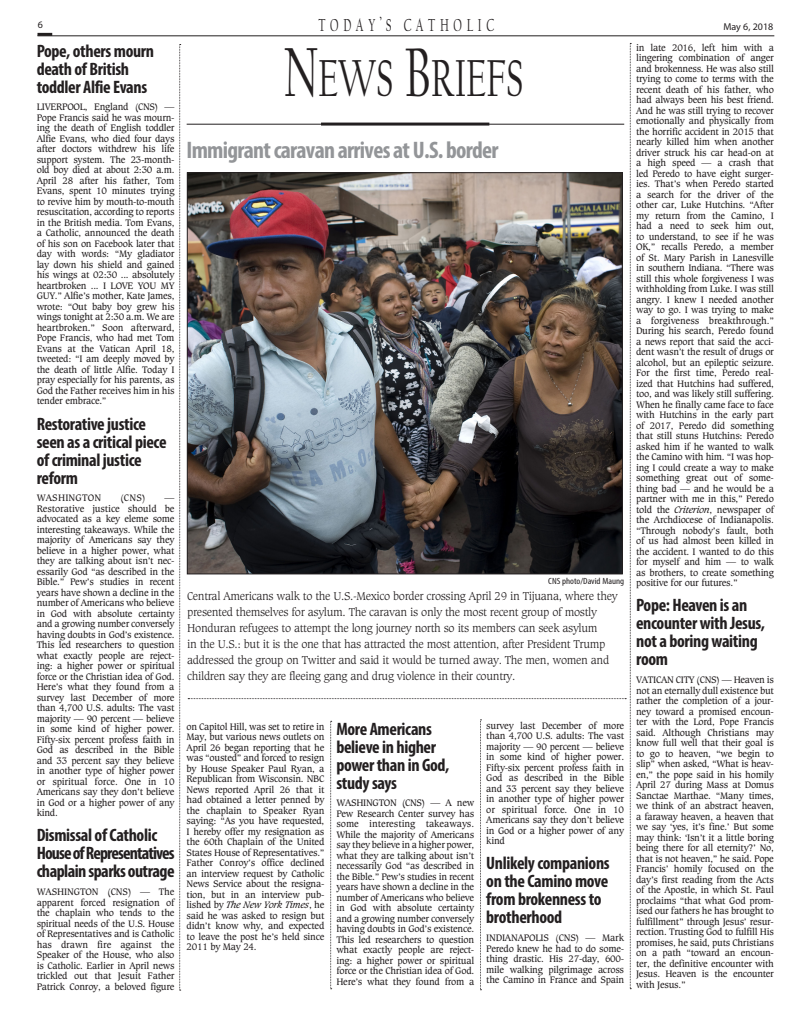
<style>
.page{position:relative;width:810px;height:1026px;background:#fff}
.page>*{position:absolute;margin:0;border:0;box-sizing:border-box;transform-origin:0 0}
.t1{font:54px "FB Californian";color:#231f20;scale:.65 1}
.NEWstandalone{font:700 condensed 24px "Myriad Pro";letter-spacing:-.03em;color:#939598}
.NEWbriefhead{font:700 condensed 18px/18px "Myriad Pro";letter-spacing:-.02em;color:#231f20}
.t2{font:18px "FB Californian";letter-spacing:.4em;color:#231f20;scale:.65 1}
.NEWcutlinebig{font:300 12px/16px "Caxton BT";letter-spacing:-.03em;color:#231f20}
.NEWnewsbriefbody{font:10px/10.5px "Caxton BT";letter-spacing:-.03em;color:#231f20;text-align:justify}
.NEWnewsbriefbody-2{font:10px "Caxton BT";letter-spacing:.015em;color:#231f20}
.t3{font:10px "Myriad";color:#231f20}
.t4{font:10px "Myriad Pro";color:#231f20}
.NEWphotocredit{font:condensed 9px "Myriad Pro";color:#231f20;scale:1.12 1}
.s1{font-style:italic}
.s2{font-size:72px}
</style>
<div class="page">
<hr style="left:37px;top:36px;width:737px;height:1px;background:#231f20">
<hr style="left:37px;top:33px;width:15px;height:3px;background:#231f20">
<svg style="left:180px;top:44px;width:1px;height:947px"></svg>
<hr style="left:187px;top:124px;width:437px;height:1px;background:#231f20">
<img style="left:188px;top:43px;width:443px;height:947px">
<p class="t4" style="left:38px;top:18px;width:7px">6</p>
<h3 class="t2" style="left:318px;top:16px;width:272px">TODAY’S CATHOLIC</h3>
<p class="t3" style="left:723px;top:22px;width:51px">May 6, 2018</p>
<p class="NEWbriefhead" style="left:37px;top:41px;width:119px">Pope, others mourn death of British toddler Alfie Evans</p>
<p class="NEWnewsbriefbody" style="left:37px;top:102px;width:139px">LIVERPOOL, England (CNS) — Pope Francis said he was mourn&shy;ing the death of English toddler Alfie Evans, who died four days after doctors withdrew his life support system. The 23-month&shy;old boy died at about 2:30 a.m.<br>April 28 after his father, Tom Evans, spent 10 minutes trying to revive him by mouth-to-mouth resuscitation, according to reports in the British media. Tom Evans, a Catholic, announced the death of his son on Facebook later that day with words: “My gladiator lay down his shield and gained his wings at 02:30 ... absolutely heartbroken ... I LOVE YOU MY GUY.” Alfie’s mother, Kate James, wrote: “Out baby boy grew his wings tonight at 2:30 a.m. We are heartbroken.” Soon afterward, Pope Francis, who had met Tom Evans at the Vatican April 18, tweeted: “I am deeply moved by the death of little Alfie. Today I pray especially for his parents, as God the Father receives him in his tender embrace.”</p>
<p class="NEWbriefhead" style="left:37px;top:414px;width:131px">Restorative justice seen as a critical piece of criminal justice reform</p>
<p class="NEWnewsbriefbody-2" style="left:37px;top:492px;width:66px">WASHINGTON</p>
<p class="NEWnewsbriefbody" style="left:120px;top:493px;width:27px">(CNS)</p>
<p class="NEWnewsbriefbody" style="left:636px;top:42px;width:139px">in late 2016, left him with a lingering combination of anger and brokenness. He was also still trying to come to terms with the recent death of his father, who had always been his best friend.<br>And he was still trying to recover emotionally and physically from the horrific accident in 2015 that nearly killed him when another driver struck his car head-on at a high speed — a crash that led Peredo to have eight surger&shy;ies. That’s when Peredo started a search for the driver of the other car, Luke Hutchins. “After my return from the Camino, I had a need to seek him out, to understand, to see if he was OK,” recalls Peredo, a member of St. Mary Parish in Lanesville in southern Indiana. “There was still this whole forgiveness I was withholding from Luke. I was still angry. I knew I needed another way to go. I was trying to make a forgiveness breakthrough.” During his search, Peredo found a news report that said the acci&shy;dent wasn’t the result of drugs or alcohol, but an epileptic seizure.<br>For the first time, Peredo real&shy;ized that Hutchins had suffered, too, and was likely still suffering.<br>When he finally came face to face with Hutchins in the early part of 2017, Peredo did something that still stuns Hutchins: Peredo asked him if he wanted to walk the Camino with him. “I was hop&shy;ing I could create a way to make something great out of some&shy;thing bad — and he would be a partner with me in this,” Peredo told the <span class="s1">Criterion</span>, newspaper of the Archdiocese of Indianapolis. “Through nobody’s fault, both of us had almost been killed in the accident. I wanted to do this for myself and him — to walk as brothers, to create something positive for our futures.”</p>
<p class="NEWbriefhead" style="left:636px;top:596px;width:130px">Pope: Heaven is an encounter with Jesus, not a boring waiting room</p>
<p class="NEWnewsbriefbody" style="left:636px;top:674px;width:139px">VATICAN CITY (CNS) — Heaven is not an eternally dull existence but rather the completion of a jour&shy;ney toward a promised encoun&shy;ter with the Lord, Pope Francis said. Although Christians may know full well that their goal is to go to heaven, “we begin to slip” when asked, “What is heav&shy;en,” the pope said in his homily April 27 during Mass at Domus Sanctae Marthae. “Many times, we think of an abstract heaven, a faraway heaven, a heaven that we say ‘yes, it’s fine.’ But some may think: ‘Isn’t it a little boring being there for all eternity?’ No, that is not heaven,” he said. Pope Francis’ homily focused on the day’s first reading from the Acts of the Apostle, in which St. Paul proclaims “that what God prom&shy;ised our fathers he has brought to fulfillment” through Jesus’ resur&shy;rection. Trusting God to fulfill His promises, he said, puts Christians on a path “toward an encoun&shy;ter, the definitive encounter with Jesus. Heaven is the encounter with Jesus.”</p>
<p class="t1" style="left:283px;top:51px;width:371px"><span class="s2">N</span>EWS <span class="s2">B</span>RIEFS</p>
<p class="NEWstandalone" style="left:186px;top:135px;width:314px">Immigrant caravan arrives at U.S. border</p>
<p class="NEWnewsbriefbody" style="left:37px;top:493px;width:139px;text-indent:128px">— Restorative justice should be advocated as a key eleme some interesting takeaways. While the majority of Americans say they believe in a higher power, what they are talking about isn’t nec&shy;essarily God “as described in the Bible.” Pew’s studies in recent years have shown a decline in the number of Americans who believe in God with absolute certainty and a growing number conversely having doubts in God’s existence.<br>This led researchers to question what exactly people are reject&shy;ing: a higher power or spiritual force or the Christian idea of God.<br>Here’s what they found from a survey last December of more than 4,700 U.S. adults: The vast majority — 90 percent — believe in some kind of higher power.<br>Fifty-six percent profess faith in God as described in the Bible and 33 percent say they believe in another type of higher power or spiritual force. One in 10<br>Americans say they don’t believe in God or a higher power of any kind.</p>
<p class="NEWbriefhead" style="left:37px;top:826px;width:139px">Dismissal of Catholic<br>House of Representatives chaplain sparks outrage</p>
<p class="NEWnewsbriefbody" style="left:37px;top:886px;width:139px">WASHINGTON (CNS) — The apparent forced resignation of the chaplain who tends to the spiritual needs of the U.S. House of Representatives and is Catholic has drawn fire against the Speaker of the House, who also is Catholic. Earlier in April news trickled out that Jesuit Father Patrick Conroy, a beloved figure</p>
<p class="NEWphotocredit" style="left:548px;top:575px;width:69px">CNS photo/David Maung</p>
<p class="NEWcutlinebig" style="left:187px;top:588px;width:432px">Central Americans walk to the U.S.-Mexico border crossing April 29 in Tijuana, where they presented themselves for asylum. The caravan is only the most recent group of mostly Honduran refugees to attempt the long journey north so its members can seek asylum<br>in the U.S.: but it is the one that has attracted the most attention, after President Trump addressed the group on Twitter and said it would be turned away. The men, women and children say they are fleeing gang and drug violence in their country.</p>
<p class="NEWnewsbriefbody" style="left:486px;top:720px;width:139px">survey last December of more than 4,700 U.S. adults: The vast majority — 90 percent — believe in some kind of higher power.<br>Fifty-six percent profess faith in God as described in the Bible and 33 percent say they believe in another type of higher power or spiritual force. One in 10<br>Americans say they don’t believe in God or a higher power of any kind</p>
<p class="NEWbriefhead" style="left:486px;top:854px;width:125px">Unlikely companions on the Camino move from brokenness to brotherhood</p>
<p class="NEWnewsbriefbody" style="left:486px;top:932px;width:139px">INDIANAPOLIS (CNS) — Mark Peredo knew he had to do some&shy;thing drastic. His 27-day, 600- mile walking pilgrimage across the Camino in France and Spain</p>
<p class="NEWnewsbriefbody" style="left:187px;top:721px;width:139px">on Capitol Hill, was set to retire in May, but various news outlets on April 26 began reporting that he was “ousted” and forced to resign by House Speaker Paul Ryan, a Republican from Wisconsin. NBC News reported April 26 that it had obtained a letter penned by the chaplain to Speaker Ryan saying: “As you have requested, I hereby offer my resignation as the 60th Chaplain of the United States House of Representatives.” Father Conroy’s office declined an interview request by Catholic News Service about the resigna&shy;tion, but in an interview pub&shy;lished by <span class="s1">The New York Times</span>, he said he was asked to resign but didn’t know why, and expected to leave the post he’s held since 2011 by May 24.</p>
<p class="NEWbriefhead" style="left:336px;top:719px;width:114px">More Americans believe in higher power than in God, study says</p>
<p class="NEWnewsbriefbody" style="left:336px;top:797px;width:139px">WASHINGTON (CNS) — A new Pew Research Center survey has some interesting takeaways.<br>While the majority of Americans say they believe in a higher power, what they are talking about isn’t necessarily God “as described in the Bible.” Pew’s studies in recent years have shown a decline in the number of Americans who believe in God with absolute certainty and a growing number conversely having doubts in God’s existence.<br>This led researchers to question what exactly people are reject&shy;ing: a higher power or spiritual force or the Christian idea of God.<br>Here’s what they found from a</p>
</div>
